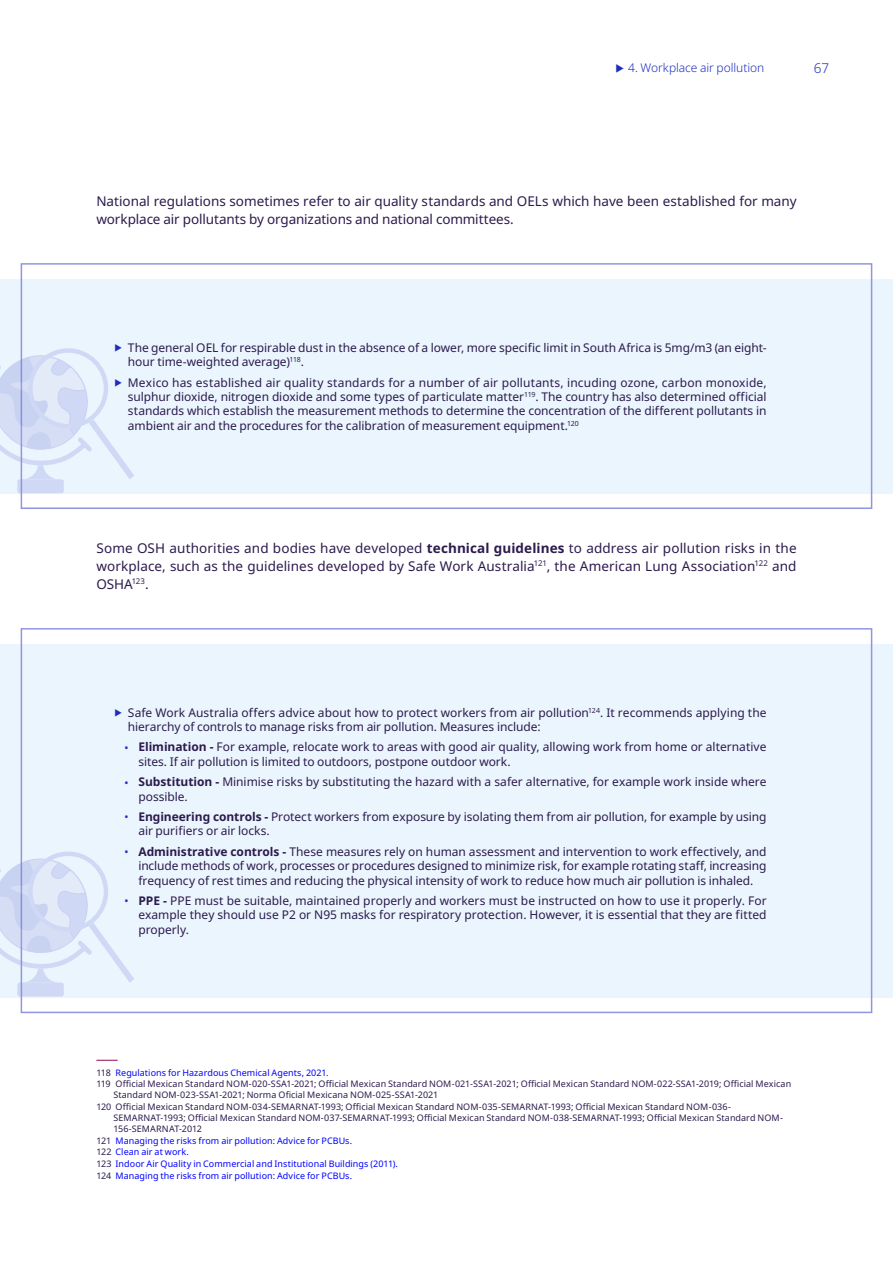
<style>
.page{position:relative;width:893px;height:1263px;background:#fff}
.page>*{position:absolute;margin:0;border:0;box-sizing:border-box;transform-origin:0 0}
.t1{font:13.5px/18px "Noto Sans";color:#2c1b4d}
.t2{font:300 13.5px "Noto Sans";color:#1e2dbe}
.t3{font:12px/14.4px "Noto Sans";letter-spacing:-.005em;color:#2c1b4d}
.t4{font:300 12px "Noto Sans";letter-spacing:-.005em;color:#1e2dbe}
.t5{font:9px/11.9px "Noto Sans";letter-spacing:.005em;color:#2c1b4d}
.t6{font:9px/11.9px "Noto Sans";letter-spacing:.005em;color:#00f}
.s1{font-weight:700}
.s2{font-weight:700;font-size:9px;color:#1e2dbe}
.s3{color:#00f}
.s4{color:#2c1b4d}
</style>
<div class="page">
<div style="left:0;top:279px;width:893px;height:214px;background:#ebf5fd"></div>
<div style="left:21px;top:263px;width:851px;height:246px;border:2px solid #8f96df"></div>
<div style="left:0;top:644px;width:893px;height:353px;background:#ebf5fd"></div>
<div style="left:21px;top:628px;width:851px;height:385px;border:2px solid #8f96df"></div>
<svg style="left:96px;top:1060px;width:22px;height:1px"></svg>
<svg style="left:0;top:851px;width:134px;height:145px"></svg>
<svg style="left:0;top:344px;width:134px;height:149px"></svg>
<p class="t4" style="left:628px;top:60px;width:138px">4. Workplace air pollution</p>
<p class="t2" style="left:814px;top:59px;width:17px">67</p>
<p class="t1" style="left:96px;top:192px;width:702px">National regulations sometimes refer to air quality standards and OELs which have been established for many workplace air pollutants by organizations and national committees.</p>
<p class="t3" style="left:128px;top:340px;width:640px">The general OEL for respirable dust in the absence of a lower, more specific limit in South Africa is 5mg/m3 (an eight&shy;hour time-weighted average)<sup>118</sup>.</p>
<p class="t3" style="left:128px;top:375px;width:640px;text-align:justify">Mexico has established air quality standards for a number of air pollutants, incuding ozone, carbon monoxide, sulphur dioxide, nitrogen dioxide and some types of particulate matter<sup>119</sup>. The country has also determined official standards which establish the measurement methods to determine the concentration of the different pollutants in ambient air and the procedures for the calibration of measurement equipment.<sup>120</sup></p>
<p class="t1" style="left:96px;top:539px;width:702px;text-align:justify">Some OSH authorities and bodies have developed <span class="s1">technical guidelines</span> to address air pollution risks in the workplace, such as the guidelines developed by Safe Work Australia<sup>121</sup>, the American Lung Association<sup>122</sup> and OSHA<sup>123</sup>.</p>
<p class="t3" style="left:128px;top:705px;width:640px">Safe Work Australia offers advice about how to protect workers from air pollution<sup>124</sup>. It recommends applying the hierarchy of controls to manage risks from air pollution. Measures include:</p>
<p class="t3" style="left:138px;top:740px;width:630px;text-indent:-14px"><span class="s2">•</span> <span class="s1">Elimination -</span> For example, relocate work to areas with good air quality, allowing work from home or alternative sites. If air pollution is limited to outdoors, postpone outdoor work.</p>
<p class="t3" style="left:138px;top:775px;width:630px;text-indent:-14px"><span class="s2">•</span> <span class="s1">Substitution -</span> Minimise risks by substituting the hazard with a safer alternative, for example work inside where possible.</p>
<p class="t3" style="left:138px;top:810px;width:630px;text-indent:-14px"><span class="s2">•</span> <span class="s1">Engineering controls -</span> Protect workers from exposure by isolating them from air pollution, for example by using air purifiers or air locks.</p>
<p class="t3" style="left:138px;top:845px;width:630px;text-align:justify;text-indent:-14px"><span class="s2">•</span> <span class="s1">Administrative controls -</span> These measures rely on human assessment and intervention to work effectively, and include methods of work, processes or procedures designed to minimize risk, for example rotating staff, increasing frequency of rest times and reducing the physical intensity of work to reduce how much air pollution is inhaled.</p>
<p class="t3" style="left:138px;top:894px;width:630px;text-align:justify;text-indent:-14px"><span class="s2">•</span> <span class="s1">PPE -</span> PPE must be suitable, maintained properly and workers must be instructed on how to use it properly. For example they should use P2 or N95 masks for respiratory protection. However, it is essential that they are fitted properly.</p>
<p class="t5" style="left:96px;top:1066px;width:696px">118 <span class="s3">Regulations for Hazardous Chemical Agents, 2021</span>.<br>119 Official Mexican Standard NOM-020-SSA1-2021; Official Mexican Standard NOM-021-SSA1-2021; Official Mexican Standard NOM-022-SSA1-2019; Official Mexican</p>
<p class="t5" style="left:96px;top:1089px;width:636px;text-indent:17px">Standard NOM-023-SSA1-2021; Norma Oficial Mexicana NOM-025-SSA1-2021<br>120 Official Mexican Standard NOM-034-SEMARNAT-1993; Official Mexican Standard NOM-035-SEMARNAT-1993; Official Mexican Standard NOM-036-</p>
<p class="t5" style="left:113px;top:1112px;width:671px;line-height:10.8px">SEMARNAT-1993; Official Mexican Standard NOM-037-SEMARNAT-1993; Official Mexican Standard NOM-038-SEMARNAT-1993; Official Mexican Standard NOM-<br>156-SEMARNAT-2012</p>
<p class="t6" style="left:96px;top:1134px;width:303px"><span class="s4">121</span> Managing the risks from air pollution: Advice for PCBUs.<br><span class="s4">122</span> Clean air at work.<br><span class="s4">123</span> Indoor Air Quality in Commercial and Institutional Buildings (2011).<br><span class="s4">124</span> Managing the risks from air pollution: Advice for PCBUs.</p>
</div>
